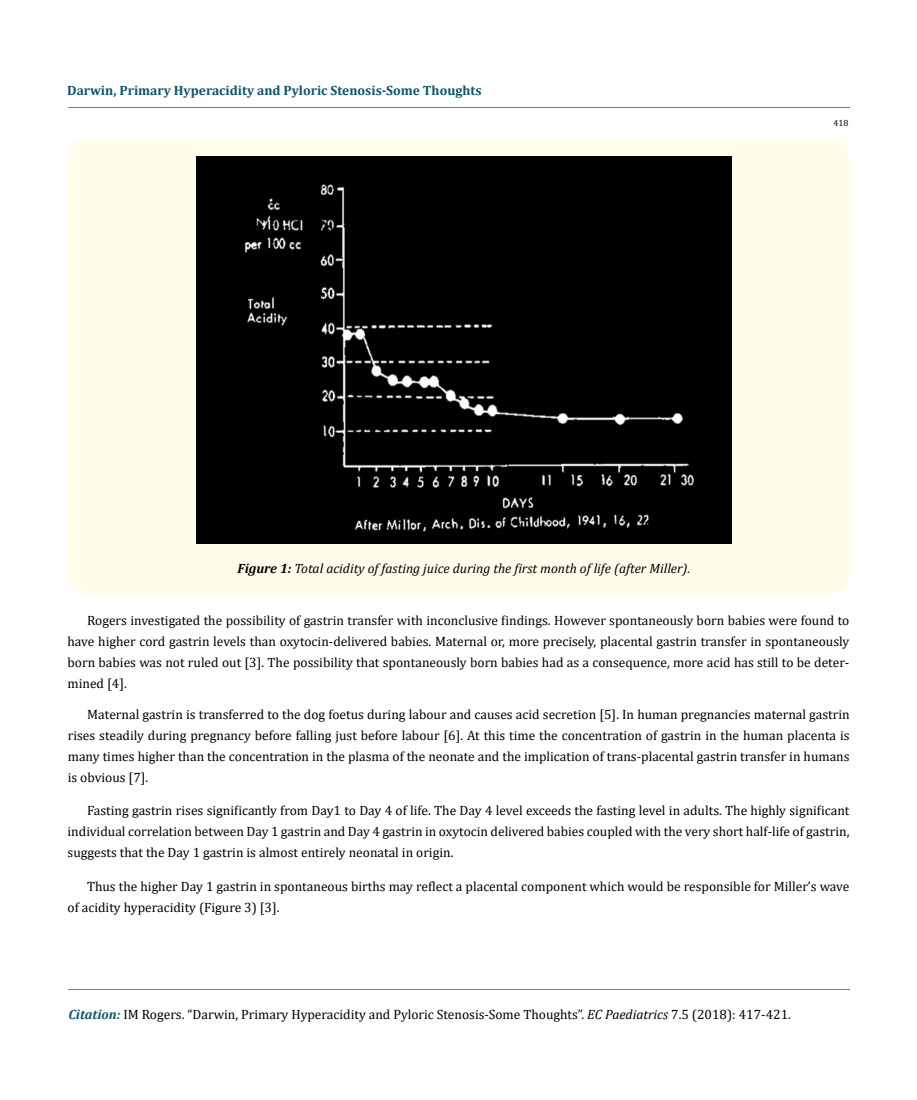
<style>
.page{position:relative;width:917px;height:1100px;background:#fff}
.page>*{position:absolute;margin:0;border:0;box-sizing:border-box;transform-origin:0 0}
.t1{font:13.5px/21px "Cambria";color:#000;text-align:justify}
.t2{font:italic 13.5px "Cambria";color:#000}
.t3{font:700 13.5px "Cambria";color:#0e546a}
.t4{font:9px "Cambria";color:#000}
.s1{font-weight:700}
.s2{font-weight:700;font-style:italic;color:#0e546a}
.s3{font-style:italic}
</style>
<div class="page">
<hr style="left:68px;top:108px;width:781px;height:1px;background:#e05d1a">
<hr style="left:68px;top:989px;width:781px;height:1px;background:#e05d1a">
<div style="left:68px;top:140px;width:781px;height:453px;background:#fffde9;border-radius:18px"></div>
<div style="left:196px;top:157px;width:535px;height:386px;background:#000"></div>
<p class="t3" style="left:67px;top:80px;width:416px">Darwin, Primary Hyperacidity and Pyloric Stenosis-Some Thoughts</p>
<p class="t4" style="left:833px;top:118px;width:16px">418</p>
<p class="t2" style="left:237px;top:558px;width:454px"><span class="s1">Figure 1:</span> Total acidity of fasting juice during the first month of life (after Miller).</p>
<p class="t1" style="left:68px;top:609px;width:783px;text-indent:19px">Rogers investigated the possibility of gastrin transfer with inconclusive findings. However spontaneously born babies were found to have higher cord gastrin levels than oxytocin-delivered babies. Maternal or, more precisely, placental gastrin transfer in spontaneously born babies was not ruled out [3]. The possibility that spontaneously born babies had as a consequence, more acid has still to be deter&shy;mined [4].</p>
<p class="t1" style="left:68px;top:704px;width:783px;text-indent:19px">Maternal gastrin is transferred to the dog foetus during labour and causes acid secretion [5]. In human pregnancies maternal gastrin rises steadily during pregnancy before falling just before labour [6]. At this time the concentration of gastrin in the human placenta is many times higher than the concentration in the plasma of the neonate and the implication of trans-placental gastrin transfer in humans is obvious [7].</p>
<p class="t1" style="left:68px;top:799px;width:783px;text-indent:19px">Fasting gastrin rises significantly from Day1 to Day 4 of life. The Day 4 level exceeds the fasting level in adults. The highly significant individual correlation between Day 1 gastrin and Day 4 gastrin in oxytocin delivered babies coupled with the very short half-life of gastrin, suggests that the Day 1 gastrin is almost entirely neonatal in origin.</p>
<p class="t1" style="left:68px;top:875px;width:783px;text-indent:19px">Thus the higher Day 1 gastrin in spontaneous births may reflect a placental component which would be responsible for Miller’s wave of acidity hyperacidity (Figure 3) [3].</p>
<p class="t1" style="left:68px;top:1004px;width:724px"><span class="s2">Citation:</span> IM Rogers. “Darwin, Primary Hyperacidity and Pyloric Stenosis-Some Thoughts”. <span class="s3">EC Paediatrics</span> 7.5 (2018): 417-421.</p>
</div>
